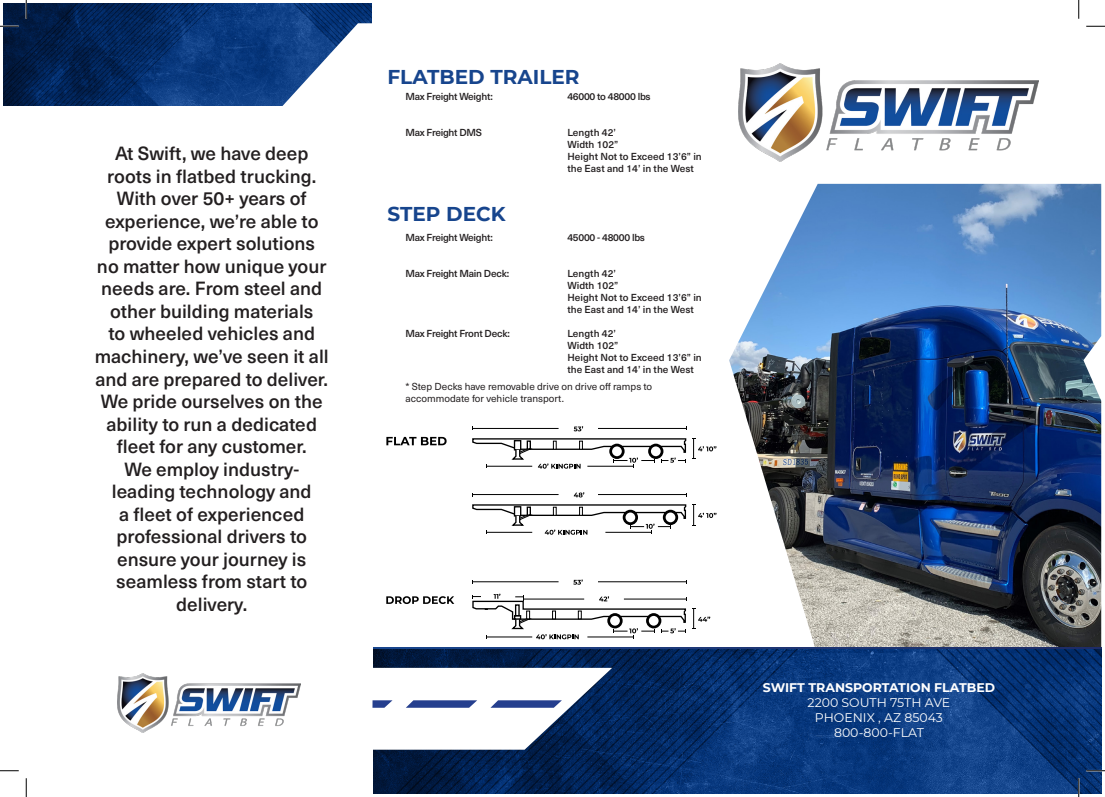
<style>
.page{position:relative;width:1105px;height:797px;background:#fff}
.page>*{position:absolute;margin:0;border:0;box-sizing:border-box;transform-origin:0 0}
.t1{font:700 20px "Montserrat";color:#17458d}
.t2{font:500 18.75px/22.5px "Neue Haas Unica W1 G";color:#231f20;text-align:center}
.t3{font:12.5px "Montserrat";color:#fff}
.t4{font:700 12.5px "Montserrat";color:#fff}
.t5{font:500 10px "Neue Haas Unica W1 G";color:#231f20}
.t6{font:500 10px "Neue Haas Unica W1 G";letter-spacing:-.025em;color:#231f20}
.t7{font:10px "Neue Haas Unica W1 G";color:#231f20}
</style>
<div class="page">
<img style="left:729px;top:184px;width:372px;height:464px">
<img style="left:373px;top:649px;width:728px;height:144px">
<img style="left:738px;top:64px;width:301px;height:97px">
<img style="left:117px;top:673px;width:184px;height:59px">
<svg style="left:372px;top:668px;width:240px;height:81px"></svg>
<img style="left:4px;top:4px;width:368px;height:101px">
<svg style="left:270px;top:23px;width:102px;height:83px"></svg>
<svg style="left:573px;top:579px;width:10px;height:5px"></svg>
<hr style="left:598px;top:581px;width:88px;height:1px;background:#000">
<hr style="left:473px;top:581px;width:86px;height:1px;background:#000">
<svg style="left:386px;top:596px;width:68px;height:8px"></svg>
<svg style="left:574px;top:426px;width:9px;height:5px"></svg>
<hr style="left:598px;top:428px;width:88px;height:1px;background:#000">
<hr style="left:473px;top:428px;width:86px;height:1px;background:#000">
<svg style="left:472px;top:593px;width:238px;height:46px"></svg>
<svg style="left:472px;top:438px;width:244px;height:30px"></svg>
<svg style="left:574px;top:492px;width:10px;height:5px"></svg>
<hr style="left:598px;top:494px;width:88px;height:1px;background:#000">
<hr style="left:473px;top:494px;width:86px;height:1px;background:#000">
<svg style="left:472px;top:504px;width:244px;height:30px"></svg>
<svg style="left:386px;top:437px;width:61px;height:8px"></svg>
<svg style="left:0;top:25px;width:19px;height:2px"></svg>
<svg style="left:1086px;top:25px;width:19px;height:2px"></svg>
<svg style="left:0;top:770px;width:19px;height:1px"></svg>
<svg style="left:1086px;top:770px;width:19px;height:1px"></svg>
<svg style="left:25px;top:0;width:2px;height:19px"></svg>
<svg style="left:25px;top:778px;width:2px;height:19px"></svg>
<svg style="left:1078px;top:0;width:1px;height:19px"></svg>
<svg style="left:1078px;top:778px;width:1px;height:19px"></svg>
<p class="t2" style="left:95px;top:141px;width:236px">At Swift, we have deep roots in flatbed trucking.<br>With over 50+ years of experience, we’re able to provide expert solutions<br>no matter how unique your needs are. From steel and other building materials<br>to wheeled vehicles and machinery, we’ve seen it all and are prepared to deliver.<br>We pride ourselves on the ability to run a dedicated fleet for any customer.</p>
<p class="t2" style="left:112px;top:456px;width:201px">We employ industry&shy;leading technology and a fleet of experienced professional drivers to ensure your journey is seamless from start to delivery.</p>
<p class="t1" style="left:388px;top:62px;width:193px">FLATBED TRAILER</p>
<p class="t6" style="left:405px;top:89px;width:89px">Max Freight Weight:</p>
<p class="t6" style="left:405px;top:125px;width:78px">Max Freight DMS</p>
<p class="t6" style="left:567px;top:89px;width:85px">46000 to 48000 lbs</p>
<p class="t5" style="left:567px;top:125px;width:50px">Length 42’</p>
<p class="t5" style="left:567px;top:137px;width:52px">Width 102”</p>
<p class="t5" style="left:567px;top:149px;width:136px">Height Not to Exceed 13’6” in</p>
<p class="t5" style="left:567px;top:161px;width:128px">the East and 14’ in the West</p>
<p class="t1" style="left:388px;top:200px;width:119px">STEP DECK</p>
<p class="t6" style="left:405px;top:230px;width:89px">Max Freight Weight:</p>
<p class="t6" style="left:405px;top:266px;width:105px">Max Freight Main Deck:</p>
<p class="t6" style="left:405px;top:326px;width:106px">Max Freight Front Deck:</p>
<p class="t6" style="left:567px;top:230px;width:79px">45000 - 48000 lbs</p>
<p class="t5" style="left:567px;top:266px;width:50px">Length 42’</p>
<p class="t5" style="left:567px;top:278px;width:52px">Width 102”</p>
<p class="t5" style="left:567px;top:290px;width:136px">Height Not to Exceed 13’6” in</p>
<p class="t5" style="left:567px;top:302px;width:128px">the East and 14’ in the West</p>
<p class="t5" style="left:567px;top:326px;width:50px">Length 42’</p>
<p class="t5" style="left:567px;top:338px;width:52px">Width 102”</p>
<p class="t5" style="left:567px;top:350px;width:136px">Height Not to Exceed 13’6” in</p>
<p class="t5" style="left:567px;top:362px;width:128px">the East and 14’ in the West</p>
<p class="t7" style="left:405px;top:379px;width:248px">* Step Decks have removable drive on drive off ramps to</p>
<p class="t7" style="left:405px;top:391px;width:160px">accommodate for vehicle transport.</p>
<p class="t4" style="left:763px;top:678px;width:234px">SWIFT TRANSPORTATION FLATBED</p>
<p class="t3" style="left:808px;top:694px;width:144px">2200 SOUTH 75TH AVE</p>
<p class="t3" style="left:815px;top:709px;width:130px">PHOENIX , AZ 85043</p>
<p class="t3" style="left:834px;top:724px;width:91px">800-800-FLAT</p>
</div>
